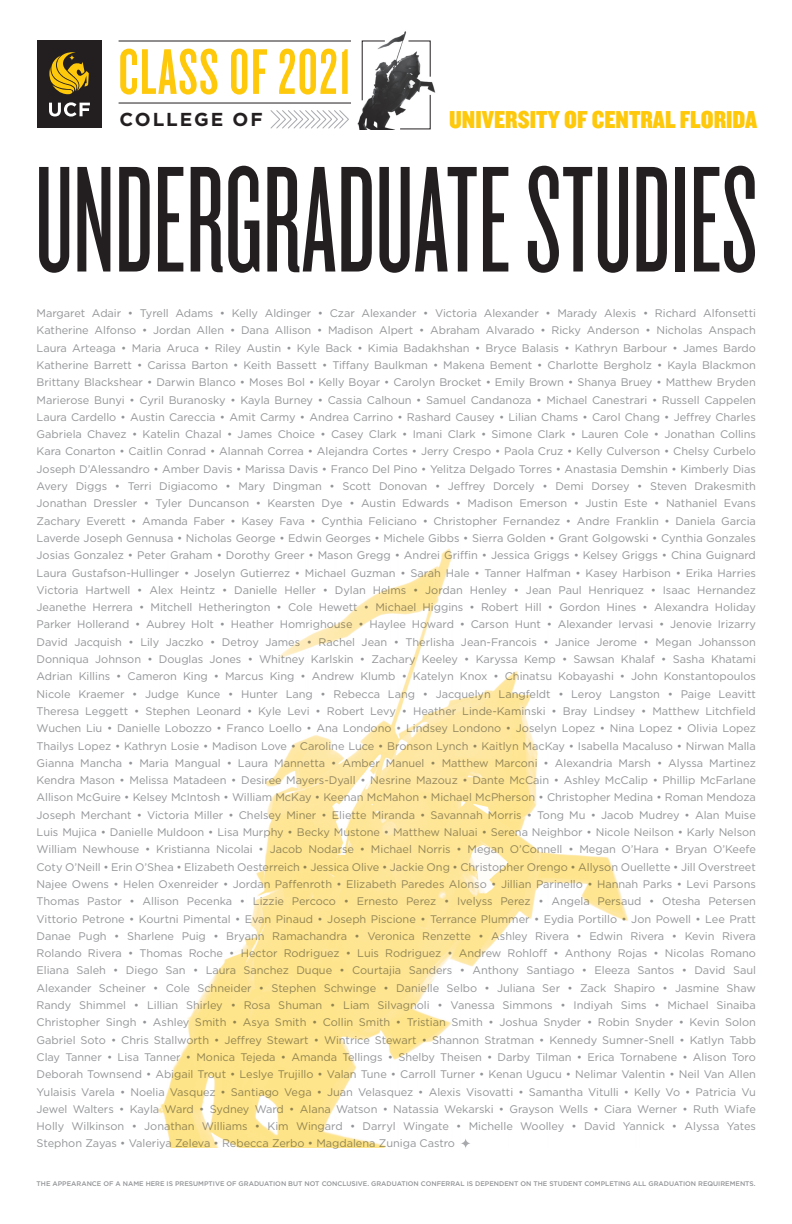
<style>
.page{position:relative;width:792px;height:1224px;background:#fff}
.page>*{position:absolute;margin:0;border:0;box-sizing:border-box;transform-origin:0 0}
.t1{font:157px "Knockout HTF26 Junior Flyweight";color:#231f20}
.t2{font:67px "Knockout HTF47 Bantamweight";letter-spacing:.02em;color:#fec80b}
.t3{font:25.5px "Knockout HTF70 Full Welterwt";color:#fec80b}
.t4{font:700 18.8px "Gotham";letter-spacing:.1em;color:#231f20}
.t5{font:11px/17.3px "Gotham";letter-spacing:-.005em;color:#939598;text-align:justify}
.t6{font:500 6.7px "Gotham";color:#939598}
</style>
<div class="page">
<img style="left:157px;top:548px;width:471px;height:599px">
<div style="left:37px;top:41px;width:64px;height:87px;background:#231f20"></div>
<svg style="left:49px;top:102px;width:41px;height:15px"></svg>
<svg style="left:49px;top:52px;width:40px;height:42px"></svg>
<hr style="left:119px;top:41px;width:232px;height:1px;background:#231f20">
<hr style="left:119px;top:103px;width:232px;height:1px;background:#231f20">
<svg style="left:270px;top:110px;width:79px;height:19px"></svg>
<img style="left:357px;top:31px;width:79px;height:99px">
<svg style="left:361px;top:40px;width:25px;height:61px"></svg>
<svg style="left:407px;top:40px;width:24px;height:38px"></svg>
<svg style="left:399px;top:94px;width:32px;height:36px"></svg>
<svg style="left:460px;top:1138px;width:11px;height:11px"></svg>
<p class="t2" style="left:119px;top:39px;width:234px">CLASS 0F 2021</p>
<p class="t4" style="left:120px;top:107px;width:145px">COLLEGE OF</p>
<p class="t3" style="left:449px;top:106px;width:310px">UNIVERSITY OF CENTRAL FLORIDA</p>
<p class="t1" style="left:35px;top:145px;width:724px">UNDERGRADUATE STUDIES</p>
<p class="t5" style="left:37px;top:304px;width:721px">Margaret Adair • Tyrell Adams • Kelly Aldinger • Czar Alexander • Victoria Alexander • Marady Alexis • Richard Alfonsetti Katherine Alfonso • Jordan Allen • Dana Allison • Madison Alpert • Abraham Alvarado • Ricky Anderson • Nicholas Anspach Laura Arteaga • Maria Aruca • Riley Austin • Kyle Back • Kimia Badakhshan • Bryce Balasis • Kathryn Barbour • James Bardo Katherine Barrett • Carissa Barton • Keith Bassett • Tiffany Baulkman • Makena Bement • Charlotte Bergholz • Kayla Blackmon Brittany Blackshear • Darwin Blanco • Moses Bol • Kelly Boyar • Carolyn Brocket • Emily Brown • Shanya Bruey • Matthew Bryden Marierose Bunyi • Cyril Buranosky • Kayla Burney • Cassia Calhoun • Samuel Candanoza • Michael Canestrari • Russell Cappelen Laura Cardello • Austin Careccia • Amit Carmy • Andrea Carrino • Rashard Causey • Lilian Chams • Carol Chang • Jeffrey Charles Gabriela Chavez • Katelin Chazal • James Choice • Casey Clark • Imani Clark • Simone Clark • Lauren Cole • Jonathan Collins Kara Conarton • Caitlin Conrad • Alannah Correa • Alejandra Cortes • Jerry Crespo • Paola Cruz • Kelly Culverson • Chelsy Curbelo Joseph D’Alessandro • Amber Davis • Marissa Davis • Franco Del Pino • Yelitza Delgado Torres • Anastasia Demshin • Kimberly Dias Avery Diggs • Terri Digiacomo • Mary Dingman • Scott Donovan • Jeffrey Dorcely • Demi Dorsey • Steven Drakesmith Jonathan Dressler • Tyler Duncanson • Kearsten Dye • Austin Edwards • Madison Emerson • Justin Este • Nathaniel Evans Zachary Everett • Amanda Faber • Kasey Fava • Cynthia Feliciano • Christopher Fernandez • Andre Franklin • Daniela Garcia Laverde Joseph Gennusa • Nicholas George • Edwin Georges • Michele Gibbs • Sierra Golden • Grant Golgowski • Cynthia Gonzales Josias Gonzalez • Peter Graham • Dorothy Greer • Mason Gregg • Andrei Griffin • Jessica Griggs • Kelsey Griggs • China Guignard Laura Gustafson-Hullinger • Joselyn Gutierrez • Michael Guzman • Sarah Hale • Tanner Halfman • Kasey Harbison • Erika Harries Victoria Hartwell • Alex Heintz • Danielle Heller • Dylan Helms • Jordan Henley • Jean Paul Henriquez • Isaac Hernandez Jeanethe Herrera • Mitchell Hetherington • Cole Hewett • Michael Higgins • Robert Hill • Gordon Hines • Alexandra Holiday Parker Hollerand • Aubrey Holt • Heather Homrighouse • Haylee Howard • Carson Hunt • Alexander Iervasi • Jenovie Irizarry David Jacquish • Lily Jaczko • Detroy James • Rachel Jean • Therlisha Jean-Francois • Janice Jerome • Megan Johansson Donniqua Johnson • Douglas Jones • Whitney Karlskin • Zachary Keeley • Karyssa Kemp • Sawsan Khalaf • Sasha Khatami Adrian Killins • Cameron King • Marcus King • Andrew Klumb • Katelyn Knox • Chinatsu Kobayashi • John Konstantopoulos Nicole Kraemer • Judge Kunce • Hunter Lang • Rebecca Lang • Jacquelyn Langfeldt • Leroy Langston • Paige Leavitt Theresa Leggett • Stephen Leonard • Kyle Levi • Robert Levy • Heather Linde-Kaminski • Bray Lindsey • Matthew Litchfield Wuchen Liu • Danielle Lobozzo • Franco Loello • Ana Londono • Lindsey Londono • Joselyn Lopez • Nina Lopez • Olivia Lopez Thailys Lopez • Kathryn Losie • Madison Love • Caroline Luce • Bronson Lynch • Kaitlyn MacKay • Isabella Macaluso • Nirwan Malla Gianna Mancha • Maria Mangual • Laura Mannetta • Amber Manuel • Matthew Marconi • Alexandria Marsh • Alyssa Martinez Kendra Mason • Melissa Matadeen • Desiree Mayers-Dyall • Nesrine Mazouz • Dante McCain • Ashley McCalip • Phillip McFarlane Allison McGuire • Kelsey McIntosh • William McKay • Keenan McMahon • Michael McPherson • Christopher Medina • Roman Mendoza Joseph Merchant • Victoria Miller • Chelsey Miner • Eliette Miranda • Savannah Morris • Tong Mu • Jacob Mudrey • Alan Muise Luis Mujica • Danielle Muldoon • Lisa Murphy • Becky Mustone • Matthew Naluai • Serena Neighbor • Nicole Neilson • Karly Nelson William Newhouse • Kristianna Nicolai • Jacob Nodarse • Michael Norris • Megan O’Connell • Megan O’Hara • Bryan O’Keefe Coty O’Neill • Erin O’Shea • Elizabeth Oesterreich • Jessica Olive • Jackie Ong • Christopher Orengo • Allyson Ouellette • Jill Overstreet Najee Owens • Helen Oxenreider • Jordan Paffenroth • Elizabeth Paredes Alonso • Jillian Parinello • Hannah Parks • Levi Parsons Thomas Pastor • Allison Pecenka • Lizzie Percoco • Ernesto Perez • Ivelyss Perez • Angela Persaud • Otesha Petersen Vittorio Petrone • Kourtni Pimental • Evan Pinaud • Joseph Piscione • Terrance Plummer • Eydia Portillo • Jon Powell • Lee Pratt Danae Pugh • Sharlene Puig • Bryann Ramachandra • Veronica Renzette • Ashley Rivera • Edwin Rivera • Kevin Rivera Rolando Rivera • Thomas Roche • Hector Rodriguez • Luis Rodriguez • Andrew Rohloff • Anthony Rojas • Nicolas Romano Eliana Saleh • Diego San • Laura Sanchez Duque • Courtajia Sanders • Anthony Santiago • Eleeza Santos • David Saul Alexander Scheiner • Cole Schneider • Stephen Schwinge • Danielle Selbo • Juliana Ser • Zack Shapiro • Jasmine Shaw Randy Shimmel • Lillian Shirley • Rosa Shuman • Liam Silvagnoli • Vanessa Simmons • Indiyah Sims • Michael Sinaiba Christopher Singh • Ashley Smith • Asya Smith • Collin Smith • Tristian Smith • Joshua Snyder • Robin Snyder • Kevin Solon Gabriel Soto • Chris Stallworth • Jeffrey Stewart • Wintrice Stewart • Shannon Stratman • Kennedy Sumner-Snell • Katlyn Tabb Clay Tanner • Lisa Tanner • Monica Tejeda • Amanda Tellings • Shelby Theisen • Darby Tilman • Erica Tornabene • Alison Toro Deborah Townsend • Abigail Trout • Leslye Trujillo • Valan Tune • Carroll Turner • Kenan Ugucu • Nelimar Valentin • Neil Van Allen Yulaisis Varela • Noelia Vasquez • Santiago Vega • Juan Velasquez • Alexis Visovatti • Samantha Vitulli • Kelly Vo • Patricia Vu Jewel Walters • Kayla Ward • Sydney Ward • Alana Watson • Natassia Wekarski • Grayson Wells • Ciara Werner • Ruth Wiafe Holly Wilkinson • Jonathan Williams • Kim Wingard • Darryl Wingate • Michelle Woolley • David Yannick • Alyssa Yates Stephon Zayas • Valeriya Zeleva • Rebecca Zerbo • Magdalena Zuniga Castro</p>
<p class="t6" style="left:37px;top:1180px;width:721px">THE APPEARANCE OF A NAME HERE IS PRESUMPTIVE OF GRADUATION BUT NOT CONCLUSIVE. GRADUATION CONFERRAL IS DEPENDENT ON THE STUDENT COMPLETING ALL GRADUATION REQUIREMENTS.</p>
</div>
